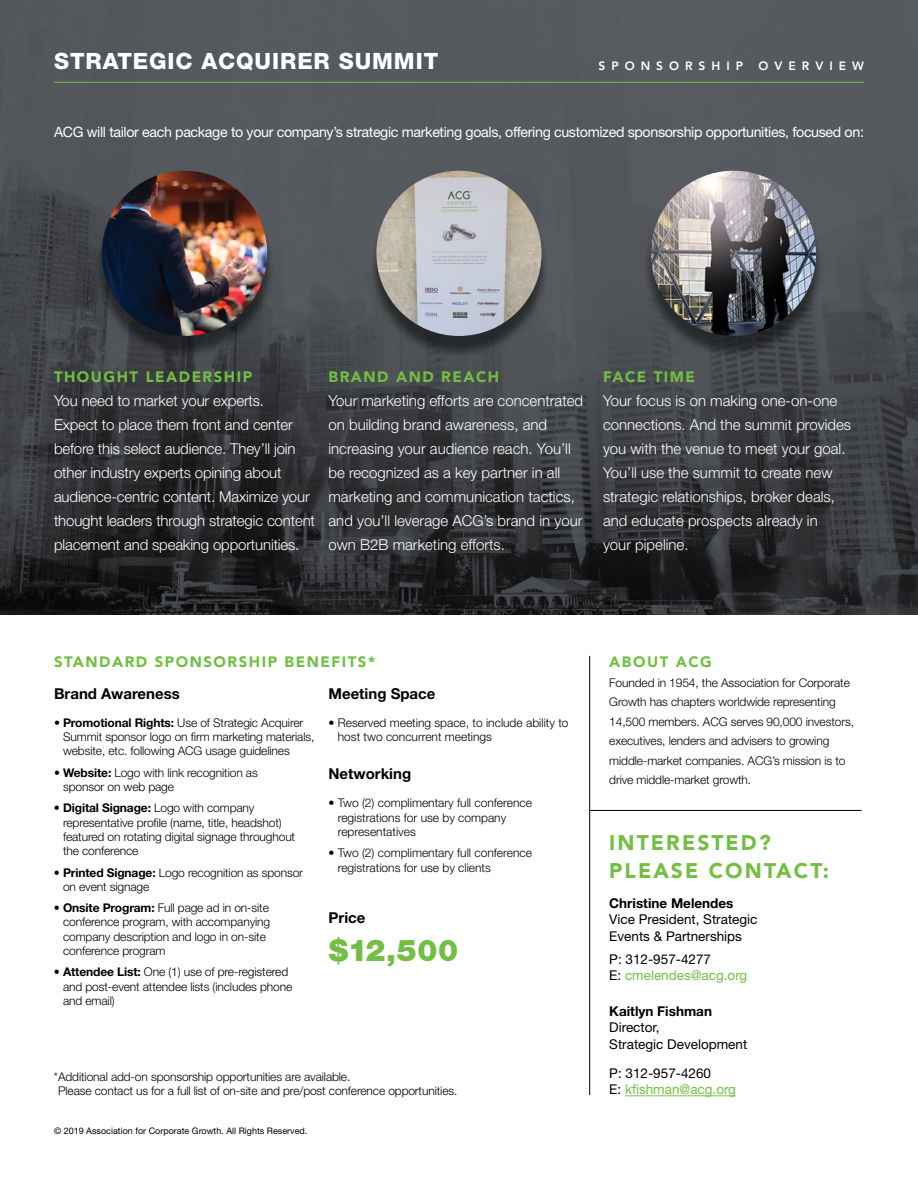
<style>
.page{position:relative;width:918px;height:1188px;background:#fff}
.page>*{position:absolute;margin:0;border:0;box-sizing:border-box;transform-origin:0 0}
.t1{font:900 30px "Helvetica Neue LT Std";color:#72bf44}
.t2{font:800 22.5px "Helvetica Neue LT Std";letter-spacing:.04em;color:#fff}
.t3{font:900 21px/28.5px "Avenir LT Std";letter-spacing:.1em;color:#72bf44}
.t4{font:300 15px/24px "Helvetica Neue LT Std";color:#fff}
.t5{font:900 15px "Avenir LT Std";letter-spacing:.1em;color:#72bf44}
.t6{font:700 15px "Helvetica Neue LT Std";color:#000}
.t7{font:14.25px "Helvetica Neue LT Std";letter-spacing:-.025em;color:#fff}
.t8{font:13.5px/16.2px "Helvetica Neue LT Std";color:#000}
.t9{font:13.5px/16.2px "Helvetica Neue LT Std";color:#72bf44}
.t10{font:700 13.5px "Helvetica Neue LT Std";color:#000}
.t11{font:300 12px/14.4px "Helvetica Neue LT Std";letter-spacing:-.01em;color:#000}
.t12{font:800 12px "Avenir LT Std";letter-spacing:.5em;color:#fff}
.t13{font:9px "Helvetica Neue LT Std";color:#000}
.s1{font-weight:700}
.s2{color:#000}
.s3{color:#72bf44}
</style>
<div class="page">
<img style="left:0;top:0;width:918px;height:615px">
<hr style="left:625px;top:1096px;width:111px;height:1px;background:#72bf44">
<div style="left:94px;top:178px;width:181px;height:181px;background:#000;opacity:.5"></div>
<img style="left:102px;top:171px;width:165px;height:165px">
<div style="left:369px;top:178px;width:181px;height:181px;background:#000;opacity:.5"></div>
<img style="left:376px;top:171px;width:166px;height:165px;border-radius:83px">
<div style="left:643px;top:177px;width:181px;height:182px;background:#000;opacity:.5"></div>
<img style="left:651px;top:171px;width:165px;height:165px;border-radius:83px">
<hr style="left:589px;top:656px;width:1px;height:439px;background:#000">
<hr style="left:590px;top:810px;width:272px;height:1px;background:#000">
<hr style="left:54px;top:82px;width:810px;height:1px;background:#72bf44">
<h2 class="t2" style="left:54px;top:48px;width:386px">STRATEGIC ACQUIRER SUMMIT</h2>
<p class="t12" style="left:598px;top:59px;width:146px">SPONSORSHIP</p>
<p class="t12" style="left:759px;top:59px;width:107px">OVERVIEW</p>
<p class="t7" style="left:54px;top:123px;width:812px">ACG will tailor each package to your company’s strategic marketing goals, offering customized sponsorship opportunities, focused on:</p>
<p class="t5" style="left:54px;top:368px;width:200px">THOUGHT LEADERSHIP</p>
<p class="t4" style="left:54px;top:388px;width:263px">You need to market your experts.<br>Expect to place them front and center before this select audience. They’ll join other industry experts opining about audience-centric content. Maximize your thought leaders through strategic content placement and speaking opportunities.</p>
<p class="t5" style="left:328px;top:368px;width:172px">BRAND AND REACH</p>
<p class="t4" style="left:328px;top:388px;width:256px">Your marketing efforts are concentrated on building brand awareness, and increasing your audience reach. You’ll be recognized as a key partner in all marketing and communication tactics, and you’ll leverage ACG’s brand in your own B2B marketing efforts.</p>
<p class="t5" style="left:603px;top:368px;width:94px">FACE TIME</p>
<p class="t4" style="left:603px;top:388px;width:250px">Your focus is on making one-on-one connections. And the summit provides you with the venue to meet your goal.<br>You’ll use the summit to create new strategic relationships, broker deals, and educate prospects already in<br>your pipeline.</p>
<p class="t5" style="left:54px;top:653px;width:323px">STANDARD SPONSORSHIP BENEFITS*</p>
<p class="t6" style="left:54px;top:684px;width:127px">Brand Awareness</p>
<p class="t11" style="left:63px;top:715px;width:253px;text-indent:-9px">• <span class="s1">Promotional Rights:</span> Use of Strategic Acquirer<br>Summit sponsor logo on firm marketing materials, website, etc. following ACG usage guidelines</p>
<p class="t11" style="left:63px;top:765px;width:196px;text-indent:-9px">• <span class="s1">Website:</span> Logo with link recognition as sponsor on web page</p>
<p class="t11" style="left:63px;top:800px;width:234px;text-indent:-9px">• <span class="s1">Digital Signage:</span> Logo with company representative profile (name, title, headshot) featured on rotating digital signage throughout the conference</p>
<p class="t11" style="left:63px;top:865px;width:241px;text-indent:-9px">• <span class="s1">Printed Signage:</span> Logo recognition as sponsor on event signage</p>
<p class="t11" style="left:63px;top:900px;width:209px;text-indent:-9px">• <span class="s1">Onsite Program:</span> Full page ad in on-site conference program, with accompanying company description and logo in on-site conference program</p>
<p class="t11" style="left:63px;top:965px;width:231px;text-indent:-9px">• <span class="s1">Attendee List:</span> One (1) use of pre-registered and post-event attendee lists (includes phone and email)</p>
<p class="t6" style="left:328px;top:684px;width:108px">Meeting Space</p>
<p class="t11" style="left:338px;top:715px;width:232px;text-indent:-9px">• Reserved meeting space, to include ability to host two concurrent meetings</p>
<p class="t6" style="left:328px;top:765px;width:84px">Networking</p>
<p class="t11" style="left:338px;top:796px;width:196px;text-indent:-9px">• Two (2) complimentary full conference registrations for use by company representatives</p>
<p class="t11" style="left:338px;top:845px;width:196px;text-indent:-9px">• Two (2) complimentary full conference registrations for use by clients</p>
<p class="t6" style="left:328px;top:909px;width:38px">Price</p>
<h1 class="t1" style="left:328px;top:932px;width:131px">$12,500</h1>
<p class="t11" style="left:58px;top:1069px;width:401px;text-indent:-4px">*Additional add-on sponsorship opportunities are available.<br>Please contact us for a full list of on-site and pre/post conference opportunities.</p>
<p class="t13" style="left:54px;top:1125px;width:255px">© 2019 Association for Corporate Growth. All Rights Reserved.</p>
<p class="t5" style="left:609px;top:653px;width:104px">ABOUT ACG</p>
<p class="t11" style="left:609px;top:672px;width:246px;line-height:19.5px">Founded in 1954, the Association for Corporate Growth has chapters worldwide representing 14,500 members. ACG serves 90,000 investors, executives, lenders and advisers to growing middle-market companies. ACG’s mission is to drive middle-market growth.</p>
<h3 class="t3" style="left:609px;top:828px;width:221px">INTERESTED?<br>PLEASE CONTACT:</h3>
<p class="t10" style="left:609px;top:895px;width:126px">Christine Melendes</p>
<p class="t8" style="left:609px;top:911px;width:150px">Vice President, Strategic<br>Events &amp; Partnerships</p>
<p class="t9" style="left:609px;top:950px;width:139px"><span class="s2">P: 312-957-4277<br>E:</span> cmelendes@acg.org</p>
<p class="t10" style="left:609px;top:1003px;width:104px">Kaitlyn Fishman</p>
<p class="t8" style="left:609px;top:1019px;width:140px">Director,<br>Strategic Development</p>
<p class="t8" style="left:609px;top:1065px;width:128px">P: 312-957-4260<br>E: <span class="s3">kfishman@acg.org</span></p>
</div>
